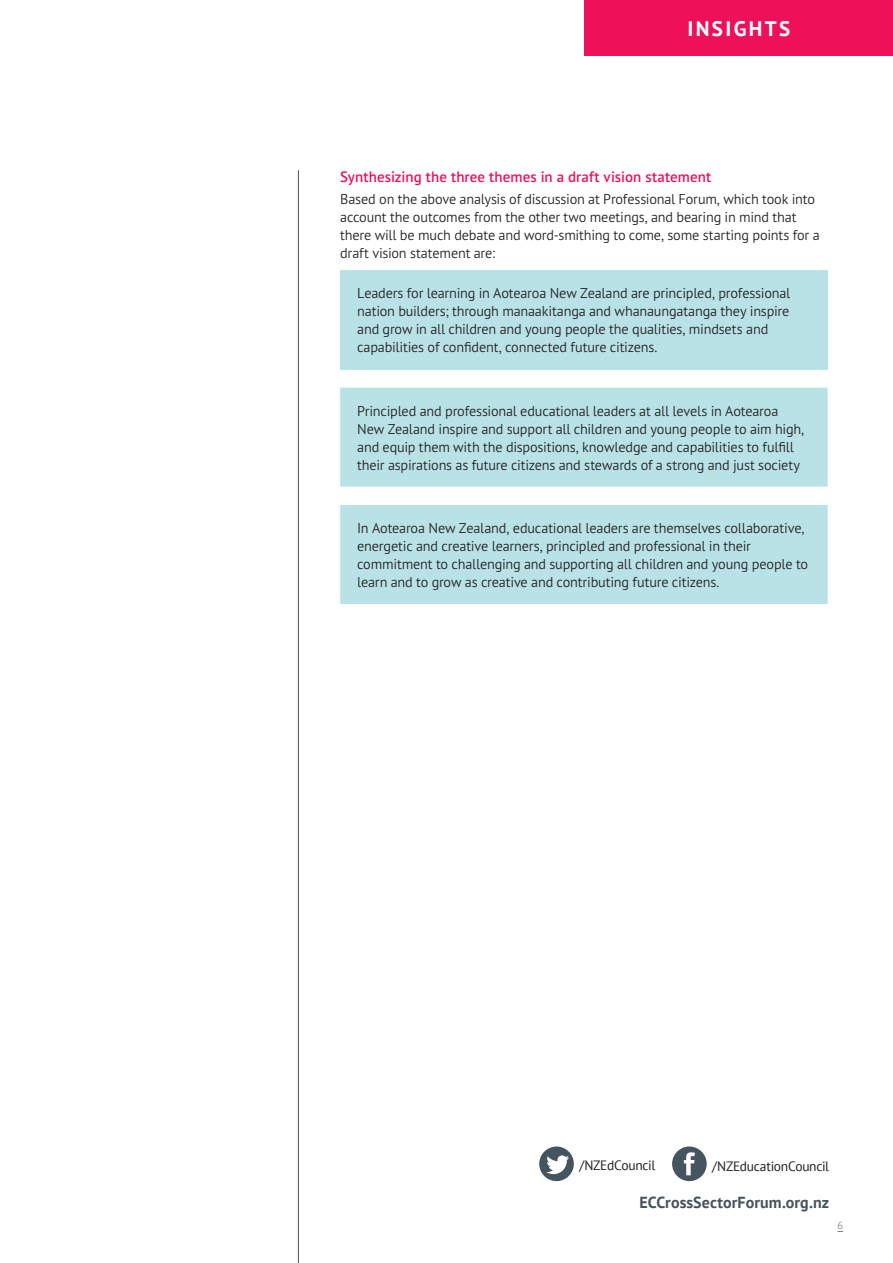
<style>
.page{position:relative;width:893px;height:1263px;background:#fff}
.page>*{position:absolute;margin:0;border:0;box-sizing:border-box;transform-origin:0 0}
.t1{font:700 21px "PT Sans";letter-spacing:.11em;color:#fff}
.t2{font:700 16.05px "PT Sans";letter-spacing:.005em;color:#45555f}
.Subhead{font:600 15px "PT Sans Pro";letter-spacing:.005em;color:#ee1059}
.Body_Copy{font:300 14.25px/18px "PT Sans Pro";letter-spacing:-.015em;color:#231f20}
.t3{font:13.5px "PT Sans";letter-spacing:-.02em;color:#231f20}
.t4{font:300 10.5px "PT Sans Pro";color:#808285}
</style>
<div class="page">
<div style="left:585px;top:0;width:308px;height:55px;background:#ee1059"></div>
<hr style="left:298px;top:170px;width:1px;height:1093px;background:#45555f">
<div style="left:340px;top:270px;width:488px;height:99px;background:#b9e2e7"></div>
<svg style="left:340px;top:388px;width:488px;height:216px;background:#bee4e9"></svg>
<div style="left:671px;top:1146px;width:36px;height:36px;background:#45555f;border-radius:50%"></div>
<div style="left:671px;top:1145px;width:37px;height:37px;border:1px solid #fff;border-radius:50%"></div>
<svg style="left:684px;top:1152px;width:11px;height:23px"></svg>
<div style="left:538px;top:1146px;width:36px;height:36px;background:#45555f;border-radius:50%"></div>
<div style="left:538px;top:1145px;width:37px;height:37px;border:1px solid #fff;border-radius:50%"></div>
<svg style="left:546px;top:1155px;width:23px;height:19px"></svg>
<h1 class="t1" style="left:687px;top:14px;width:104px">INSIGHTS</h1>
<p class="Subhead" style="left:340px;top:167px;width:373px">Synthesizing the three themes in a draft vision statement</p>
<p class="Body_Copy" style="left:340px;top:189px;width:481px">Based on the above analysis of discussion at Professional Forum, which took into account the outcomes from the other two meetings, and bearing in mind that there will be much debate and word-smithing to come, some starting points for a draft vision statement are:</p>
<p class="Body_Copy" style="left:357px;top:284px;width:435px">Leaders for learning in Aotearoa New Zealand are principled, professional nation builders; through manaakitanga and whanaungatanga they inspire and grow in all children and young people the qualities, mindsets and capabilities of confident, connected future citizens.</p>
<p class="Body_Copy" style="left:357px;top:401px;width:449px">Principled and professional educational leaders at all levels in Aotearoa New Zealand inspire and support all children and young people to aim high, and equip them with the dispositions, knowledge and capabilities to fulfill their aspirations as future citizens and stewards of a strong and just society</p>
<p class="Body_Copy" style="left:357px;top:518px;width:453px">In Aotearoa New Zealand, educational leaders are themselves collaborative, energetic and creative learners, principled and professional in their commitment to challenging and supporting all children and young people to learn and to grow as creative and contributing future citizens.</p>
<p class="t3" style="left:579px;top:1156px;width:77px">/NZEdCouncil</p>
<p class="t3" style="left:712px;top:1157px;width:118px">/NZEducationCouncil</p>
<p class="t2" style="left:639px;top:1191px;width:191px">ECCrossSectorForum.org.nz</p>
<p class="t4" style="left:837px;top:1218px;width:7px">6</p>
</div>
